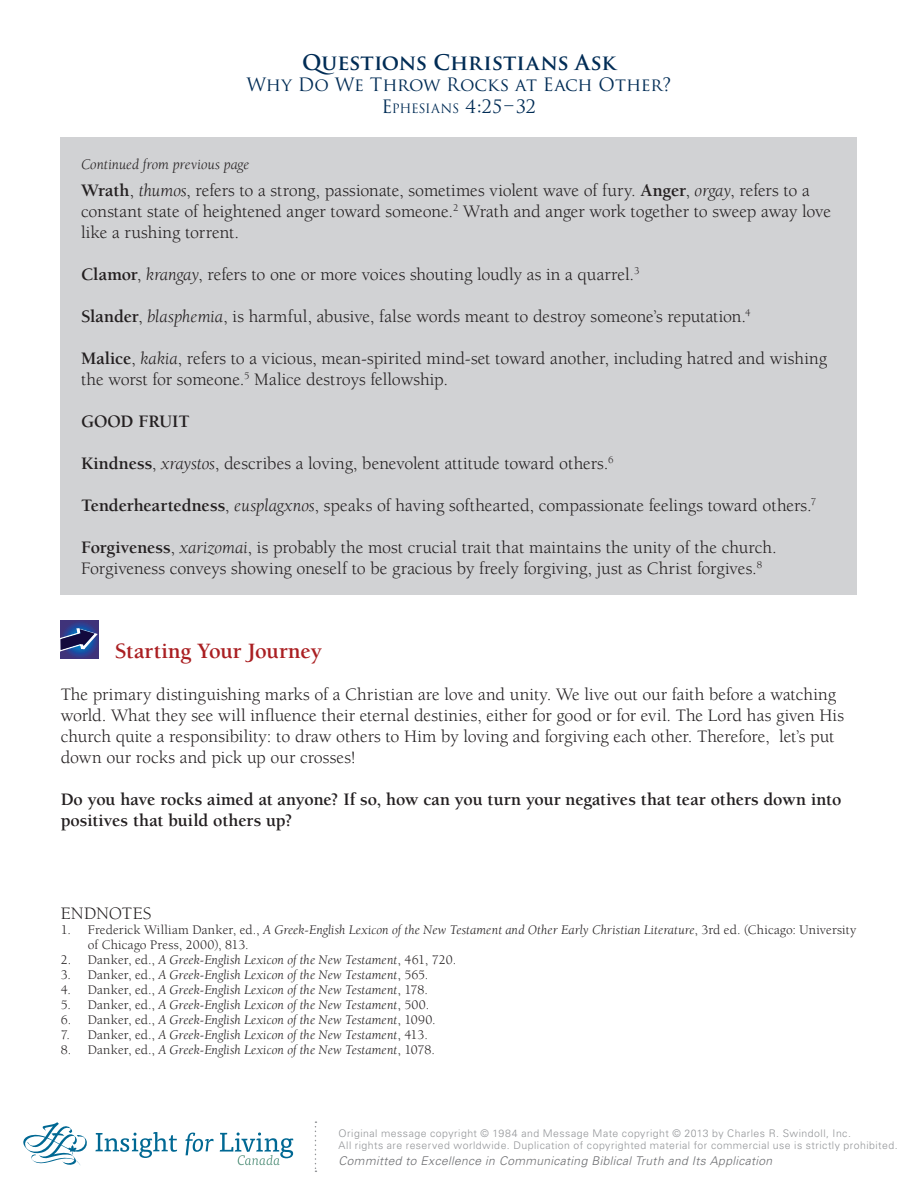
<style>
.page{position:relative;width:918px;height:1188px;background:#fff}
.page>*{position:absolute;margin:0;border:0;box-sizing:border-box;transform-origin:0 0}
.Head{font:700 22.5px "Berkeley";letter-spacing:-.005em;color:#aa1f22}
.Page_Title{font:700 21px "Trajan Pro";letter-spacing:-.005em;color:#002c55}
.Feature_1st_Prgph{font:18px/21px "Berkeley";letter-spacing:-.005em;color:#231f20}
.Body_Copy{font:18px/21px "Berkeley";color:#231f20}
.Body_Copy_Question{font:700 18px/21px "Berkeley";letter-spacing:-.005em;color:#231f20}
.Page_Subtitle{font:18px "Trajan Pro";letter-spacing:-.01em;color:#002c55}
.Page_Reference{font:18px "Trajan";color:#002c55}
.Feature_1st_Prgph-2{font:700 18px "Berkeley";letter-spacing:-.005em;color:#231f20}
.Feature_1st_Prgph-3{font:italic 15px "Berkeley";letter-spacing:.005em;color:#231f20}
.Endnotes_LOL_2{font:italic 13.5px "Berkeley";letter-spacing:.005em;color:#231f20}
.Endnotes_LOL_2-2{font:13.5px/15px "Berkeley";letter-spacing:.015em;color:#231f20}
.t1{font:italic 300 12px "Univers";letter-spacing:.03em;color:#6c6d70}
.t2{font:300 10.5px/12px "Univers";letter-spacing:.045em;color:#939598}
.s1{font-size:12.6px}
.s2{font-weight:700}
.s3{font-style:italic}
.s4{font-style:normal}
</style>
<div class="page">
<svg style="left:23px;top:1122px;width:64px;height:44px"></svg>
<svg style="left:95px;top:1132px;width:82px;height:26px"></svg>
<svg style="left:185px;top:1133px;width:29px;height:22px"></svg>
<svg style="left:220px;top:1132px;width:73px;height:33px"></svg>
<svg style="left:315px;top:1121px;width:1px;height:51px"></svg>
<div style="left:61px;top:137px;width:796px;height:458px;background:#d1d2d4"></div>
<svg style="left:61px;top:620px;width:38px;height:38px"></svg>
<svg style="left:61px;top:628px;width:37px;height:23px"></svg>
<p class="Page_Title" style="left:302px;top:49px;width:315px">Questions Christians Ask</p>
<p class="Page_Subtitle" style="left:247px;top:73px;width:426px">Why Do We Throw Rocks at Each Other?</p>
<p class="Page_Reference" style="left:381px;top:96px;width:157px">E<span class="s1">PHESIANS</span> 4:25–32</p>
<p class="Feature_1st_Prgph-3" style="left:81px;top:156px;width:170px">Continued from previous page</p>
<p class="Feature_1st_Prgph" style="left:81px;top:180px;width:752px"><span class="s2">Wrath</span>, <span class="s3">thumos</span>, refers to a strong, passionate, sometimes violent wave of fury. <span class="s2">Anger</span>, <span class="s3">orgay</span>, refers to a constant state of heightened anger toward someone.<sup>2</sup> Wrath and anger work together to sweep away love like a rushing torrent.</p>
<p class="Feature_1st_Prgph" style="left:81px;top:264px;width:560px"><span class="s2">Clamor</span>, <span class="s3">krangay</span>, refers to one or more voices shouting loudly as in a quarrel.<sup>3</sup></p>
<p class="Feature_1st_Prgph" style="left:81px;top:306px;width:671px"><span class="s2">Slander</span>, <span class="s3">blasphemia</span>, is harmful, abusive, false words meant to destroy someone’s reputation.<sup>4</sup></p>
<p class="Feature_1st_Prgph" style="left:81px;top:348px;width:748px"><span class="s2">Malice</span>, <span class="s3">kakia</span>, refers to a vicious, mean-spirited mind-set toward another, including hatred and wishing the worst for someone.<sup>5</sup> Malice destroys fellowship.</p>
<p class="Feature_1st_Prgph-2" style="left:81px;top:412px;width:110px">GOOD FRUIT</p>
<p class="Feature_1st_Prgph" style="left:81px;top:453px;width:534px"><span class="s2">Kindness</span>, <span class="s3">xraystos</span>, describes a loving, benevolent attitude toward others.<sup>6</sup></p>
<p class="Feature_1st_Prgph" style="left:81px;top:495px;width:737px"><span class="s2">Tenderheartedness</span>, <span class="s3">eusplagxnos</span>, speaks of having softhearted, compassionate feelings toward others.<sup>7</sup></p>
<p class="Feature_1st_Prgph" style="left:81px;top:537px;width:697px"><span class="s2">Forgiveness</span>, <span class="s3">xarizomai</span>, is probably the most crucial trait that maintains the unity of the church.<br>Forgiveness conveys showing oneself to be gracious by freely forgiving, just as Christ forgives.<sup>8</sup></p>
<p class="Head" style="left:115px;top:639px;width:209px">Starting Your Journey</p>
<p class="Body_Copy" style="left:61px;top:685px;width:785px">The primary distinguishing marks of a Christian are love and unity. We live out our faith before a watching world. What they see will influence their eternal destinies, either for good or for evil. The Lord has given His church quite a responsibility: to draw others to Him by loving and forgiving each other. Therefore, let’s put down our rocks and pick up our crosses!</p>
<p class="Body_Copy_Question" style="left:61px;top:789px;width:782px">Do you have rocks aimed at anyone? If so, how can you turn your negatives that tear others down into positives that build others up?</p>
<p class="Body_Copy" style="left:61px;top:903px;width:92px">ENDNOTES</p>
<p class="Endnotes_LOL_2-2" style="left:88px;top:923px;width:770px;text-indent:-27px">1. Frederick William Danker, ed., <span class="s3">A Greek-English Lexicon of the New Testament and Other Early Christian Literature</span>, 3rd ed. (Chicago: University of Chicago Press, 2000), 813.</p>
<p class="Endnotes_LOL_2" style="left:61px;top:953px;width:397px"><span class="s4">2. Danker, ed.,</span> A Greek-English Lexicon of the New Testament<span class="s4">, 461, 720.</span></p>
<p class="Endnotes_LOL_2" style="left:61px;top:968px;width:369px"><span class="s4">3. Danker, ed.,</span> A Greek-English Lexicon of the New Testament<span class="s4">, 565.</span></p>
<p class="Endnotes_LOL_2" style="left:61px;top:983px;width:369px"><span class="s4">4. Danker, ed.,</span> A Greek-English Lexicon of the New Testament<span class="s4">, 178.</span></p>
<p class="Endnotes_LOL_2" style="left:61px;top:998px;width:370px"><span class="s4">5. Danker, ed.,</span> A Greek-English Lexicon of the New Testament<span class="s4">, 500.</span></p>
<p class="Endnotes_LOL_2" style="left:61px;top:1013px;width:376px"><span class="s4">6. Danker, ed.,</span> A Greek-English Lexicon of the New Testament<span class="s4">, 1090.</span></p>
<p class="Endnotes_LOL_2" style="left:61px;top:1028px;width:369px"><span class="s4">7. Danker, ed.,</span> A Greek-English Lexicon of the New Testament<span class="s4">, 413.</span></p>
<p class="Endnotes_LOL_2" style="left:61px;top:1043px;width:376px"><span class="s4">8. Danker, ed.,</span> A Greek-English Lexicon of the New Testament<span class="s4">, 1078.</span></p>
<p class="t2" style="left:339px;top:1127px;width:561px">Original message copyright © 1984 and Message Mate copyright © 2013 by Charles R. Swindoll, Inc.<br>All rights are reserved worldwide. Duplication of copyrighted material for commercial use is strictly prohibited.</p>
<p class="t1" style="left:339px;top:1154px;width:435px">Committed to Excellence in Communicating Biblical Truth and Its Application</p>
</div>
